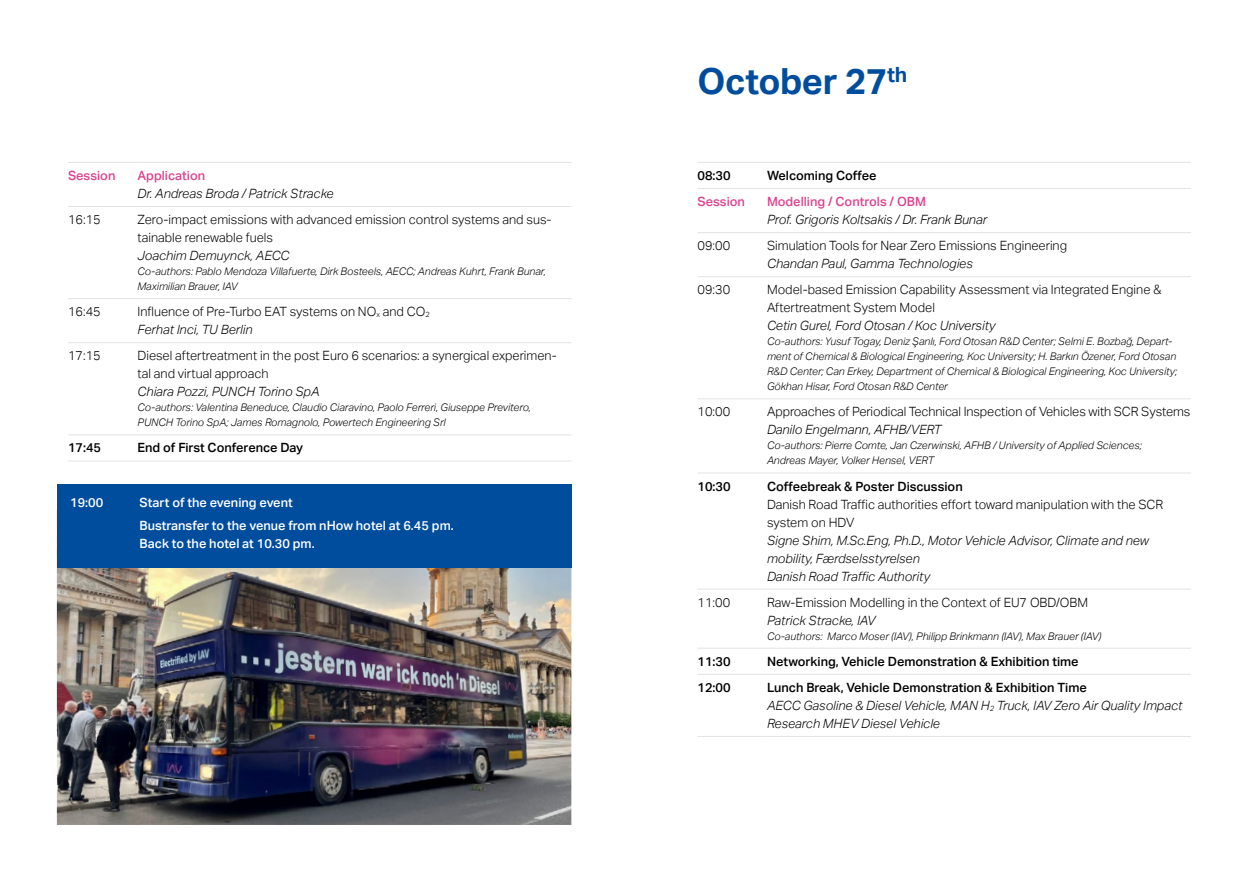
<style>
.page{position:relative;width:1259px;height:893px;background:#fff}
.page>*{position:absolute;margin:0;border:0;box-sizing:border-box;transform-origin:0 0}
.t1{font:700 36px "Aktiv Grotesk";letter-spacing:-.01em;color:#004d9d}
.Tabelle_Titel{font:300 12.75px/18px "Aktiv Grotesk";color:#000}
.Tabelle_Autoren{font:italic 300 12.75px/18px "Aktiv Grotesk";color:#000}
.Tabelle_bold{font:500 12.75px "Aktiv Grotesk";color:#000}
.Tabelle_bold-2{font:500 12.75px "Aktiv Grotesk";color:#fff}
.Tabelle_Session{font:500 12.75px "Aktiv Grotesk";color:#db4592}
.Fließ{font:300 12.75px "Aktiv Grotesk";color:#000}
.Tabelle_Co-Autoren{font:italic 300 10.5px/15px "Aktiv Grotesk";color:#000}
.Tabelle_Autoren-2{font:italic 300 10.5px "Aktiv Grotesk";color:#000}
</style>
<div class="page">
<hr style="left:68px;top:162px;width:69px;height:1px;background:#e3e3e3">
<hr style="left:137px;top:162px;width:434px;height:1px;background:#e3e3e3">
<hr style="left:68px;top:206px;width:69px;height:1px;background:#e3e3e3">
<hr style="left:137px;top:206px;width:434px;height:1px;background:#e3e3e3">
<hr style="left:68px;top:298px;width:69px;height:1px;background:#e3e3e3">
<hr style="left:137px;top:298px;width:434px;height:1px;background:#e3e3e3">
<hr style="left:68px;top:342px;width:69px;height:1px;background:#e3e3e3">
<hr style="left:137px;top:342px;width:434px;height:1px;background:#e3e3e3">
<hr style="left:68px;top:434px;width:69px;height:1px;background:#e3e3e3">
<hr style="left:137px;top:434px;width:434px;height:1px;background:#e3e3e3">
<hr style="left:68px;top:461px;width:69px;height:1px;background:#e3e3e3">
<hr style="left:137px;top:461px;width:434px;height:1px;background:#e3e3e3">
<hr style="left:697px;top:232px;width:70px;height:1px;background:#e3e3e3">
<hr style="left:767px;top:232px;width:424px;height:1px;background:#e3e3e3">
<hr style="left:697px;top:276px;width:70px;height:1px;background:#e3e3e3">
<hr style="left:767px;top:276px;width:424px;height:1px;background:#e3e3e3">
<hr style="left:697px;top:398px;width:70px;height:1px;background:#e3e3e3">
<hr style="left:767px;top:398px;width:424px;height:1px;background:#e3e3e3">
<hr style="left:697px;top:473px;width:70px;height:1px;background:#e3e3e3">
<hr style="left:767px;top:473px;width:424px;height:1px;background:#e3e3e3">
<hr style="left:697px;top:589px;width:70px;height:1px;background:#e3e3e3">
<hr style="left:767px;top:589px;width:424px;height:1px;background:#e3e3e3">
<hr style="left:697px;top:674px;width:70px;height:1px;background:#e3e3e3">
<hr style="left:767px;top:674px;width:424px;height:1px;background:#e3e3e3">
<hr style="left:697px;top:736px;width:70px;height:1px;background:#e3e3e3">
<hr style="left:767px;top:736px;width:424px;height:1px;background:#e3e3e3">
<hr style="left:697px;top:648px;width:70px;height:1px;background:#e3e3e3">
<hr style="left:767px;top:648px;width:424px;height:1px;background:#e3e3e3">
<hr style="left:697px;top:162px;width:70px;height:1px;background:#e3e3e3">
<hr style="left:767px;top:162px;width:424px;height:1px;background:#e3e3e3">
<hr style="left:697px;top:188px;width:70px;height:1px;background:#e3e3e3">
<hr style="left:767px;top:188px;width:424px;height:1px;background:#e3e3e3">
<img style="left:57px;top:567px;width:514px;height:258px">
<div style="left:57px;top:484px;width:514px;height:83px;background:#004d9d"></div>
<p class="Tabelle_Session" style="left:68px;top:168px;width:49px">Session</p>
<p class="Tabelle_Session" style="left:137px;top:168px;width:69px">Application</p>
<p class="Tabelle_Autoren" style="left:137px;top:185px;width:198px">Dr. Andreas Broda / Patrick Stracke</p>
<p class="Tabelle_Titel" style="left:68px;top:211px;width:34px">16:15</p>
<p class="Tabelle_Titel" style="left:137px;top:211px;width:415px">Zero-impact emissions with advanced emission control systems and sus&shy;tainable renewable fuels</p>
<p class="Tabelle_Autoren" style="left:137px;top:247px;width:154px">Joachim Demuynck, AECC</p>
<p class="Tabelle_Co-Autoren" style="left:137px;top:264px;width:410px">Co-authors: Pablo Mendoza Villafuerte, Dirk Bosteels, AECC; Andreas Kuhrt, Frank Bunar,<br>Maximilian Brauer, IAV</p>
<p class="Tabelle_Titel" style="left:68px;top:303px;width:34px">16:45</p>
<p class="Tabelle_Titel" style="left:137px;top:303px;width:294px">Influence of Pre-Turbo EAT systems on NO<sub>x</sub> and CO<sub>2</sub></p>
<p class="Tabelle_Autoren" style="left:137px;top:321px;width:116px">Ferhat Inci, TU Berlin</p>
<p class="Tabelle_Titel" style="left:68px;top:347px;width:34px">17:15</p>
<p class="Tabelle_Titel" style="left:137px;top:347px;width:421px">Diesel aftertreatment in the post Euro 6 scenarios: a synergical experimen&shy;tal and virtual approach</p>
<p class="Tabelle_Autoren" style="left:137px;top:383px;width:183px">Chiara Pozzi, PUNCH Torino SpA</p>
<p class="Tabelle_Co-Autoren" style="left:137px;top:400px;width:395px">Co-authors: Valentina Beneduce, Claudio Ciaravino, Paolo Ferreri, Giuseppe Previtero,<br>PUNCH Torino SpA; James Romagnolo, Powertech Engineering Srl</p>
<p class="Tabelle_bold" style="left:68px;top:441px;width:35px">17:45</p>
<p class="Tabelle_bold" style="left:137px;top:441px;width:167px">End of First Conference Day</p>
<p class="Tabelle_bold-2" style="left:70px;top:496px;width:35px">19:00</p>
<p class="Tabelle_bold-2" style="left:140px;top:496px;width:155px">Start of the evening event</p>
<p class="Tabelle_bold-2" style="left:140px;top:518px;width:316px">Bustransfer to the venue from nHow hotel at 6.45 pm.</p>
<p class="Tabelle_bold-2" style="left:140px;top:536px;width:177px">Back to the hotel at 10.30 pm.</p>
<h1 class="t1" style="left:697px;top:60px;width:211px">October 27<sup>th</sup></h1>
<p class="Tabelle_bold" style="left:697px;top:168px;width:35px">08:30</p>
<p class="Tabelle_bold" style="left:767px;top:168px;width:111px">Welcoming Coffee</p>
<p class="Tabelle_Session" style="left:697px;top:194px;width:49px">Session</p>
<p class="Tabelle_Session" style="left:767px;top:194px;width:160px">Modelling / Controls / OBM</p>
<p class="Tabelle_Autoren" style="left:767px;top:211px;width:222px">Prof. Grigoris Koltsakis / Dr. Frank Bunar</p>
<p class="Fließ" style="left:697px;top:238px;width:34px">09:00</p>
<p class="Tabelle_Titel" style="left:767px;top:237px;width:302px">Simulation Tools for Near Zero Emissions Engineering</p>
<p class="Tabelle_Autoren" style="left:767px;top:255px;width:207px">Chandan Paul, Gamma Technologies</p>
<p class="Fließ" style="left:697px;top:282px;width:34px">09:30</p>
<p class="Tabelle_Titel" style="left:767px;top:281px;width:396px">Model-based Emission Capability Assessment via Integrated Engine &amp;<br>Aftertreatment System Model</p>
<p class="Tabelle_Autoren" style="left:767px;top:317px;width:230px">Cetin Gurel, Ford Otosan / Koc University</p>
<p class="Tabelle_Co-Autoren" style="left:767px;top:334px;width:412px">Co-authors: Yusuf Togay, Deniz Şanlı, Ford Otosan R&amp;D Center; Selmi E. Bozbağ, Depart&shy;ment of Chemical &amp; Biological Engineering, Koc University; H. Barkın Özener, Ford Otosan R&amp;D Center; Can Erkey, Department of Chemical &amp; Biological Engineering, Koc University; Gökhan Hisar, Ford Otosan R&amp;D Center</p>
<p class="Fließ" style="left:697px;top:405px;width:34px">10:00</p>
<p class="Tabelle_Titel" style="left:767px;top:403px;width:425px">Approaches of Periodical Technical Inspection of Vehicles with SCR Systems</p>
<p class="Tabelle_Autoren" style="left:767px;top:421px;width:176px">Danilo Engelmann, AFHB/VERT</p>
<p class="Tabelle_Co-Autoren" style="left:767px;top:438px;width:376px">Co-authors: Pierre Comte, Jan Czerwinski, AFHB / University of Applied Sciences;<br>Andreas Mayer, Volker Hensel, VERT</p>
<p class="Tabelle_bold" style="left:697px;top:479px;width:35px">10:30</p>
<p class="Tabelle_bold" style="left:767px;top:479px;width:197px">Coffeebreak &amp; Poster Discussion</p>
<p class="Tabelle_Titel" style="left:767px;top:495px;width:398px">Danish Road Traffic authorities effort toward manipulation with the SCR system on HDV</p>
<p class="Tabelle_Autoren" style="left:767px;top:531px;width:383px">Signe Shim, M.Sc.Eng, Ph.D., Motor Vehicle Advisor, Climate and new mobility, Færdselsstyrelsen</p>
<p class="Tabelle_Autoren" style="left:767px;top:567px;width:164px">Danish Road Traffic Authority</p>
<p class="Fließ" style="left:697px;top:595px;width:34px">11:00</p>
<p class="Tabelle_Titel" style="left:767px;top:593px;width:322px">Raw-Emission Modelling in the Context of EU7 OBD/OBM</p>
<p class="Tabelle_Autoren" style="left:767px;top:611px;width:110px">Patrick Stracke, IAV</p>
<p class="Tabelle_Autoren-2" style="left:767px;top:630px;width:336px">Co-authors: Marco Moser (IAV), Philipp Brinkmann (IAV), Max Brauer (IAV)</p>
<p class="Tabelle_bold" style="left:697px;top:654px;width:35px">11:30</p>
<p class="Tabelle_bold" style="left:767px;top:654px;width:313px">Networking, Vehicle Demonstration &amp; Exhibition time</p>
<p class="Tabelle_bold" style="left:697px;top:680px;width:35px">12:00</p>
<p class="Tabelle_bold" style="left:767px;top:680px;width:321px">Lunch Break, Vehicle Demonstration &amp; Exhibition Time</p>
<p class="Tabelle_Autoren" style="left:767px;top:696px;width:417px">AECC Gasoline &amp; Diesel Vehicle, MAN H<sub>2</sub> Truck, IAV Zero Air Quality Impact<br>Research MHEV Diesel Vehicle</p>
</div>
